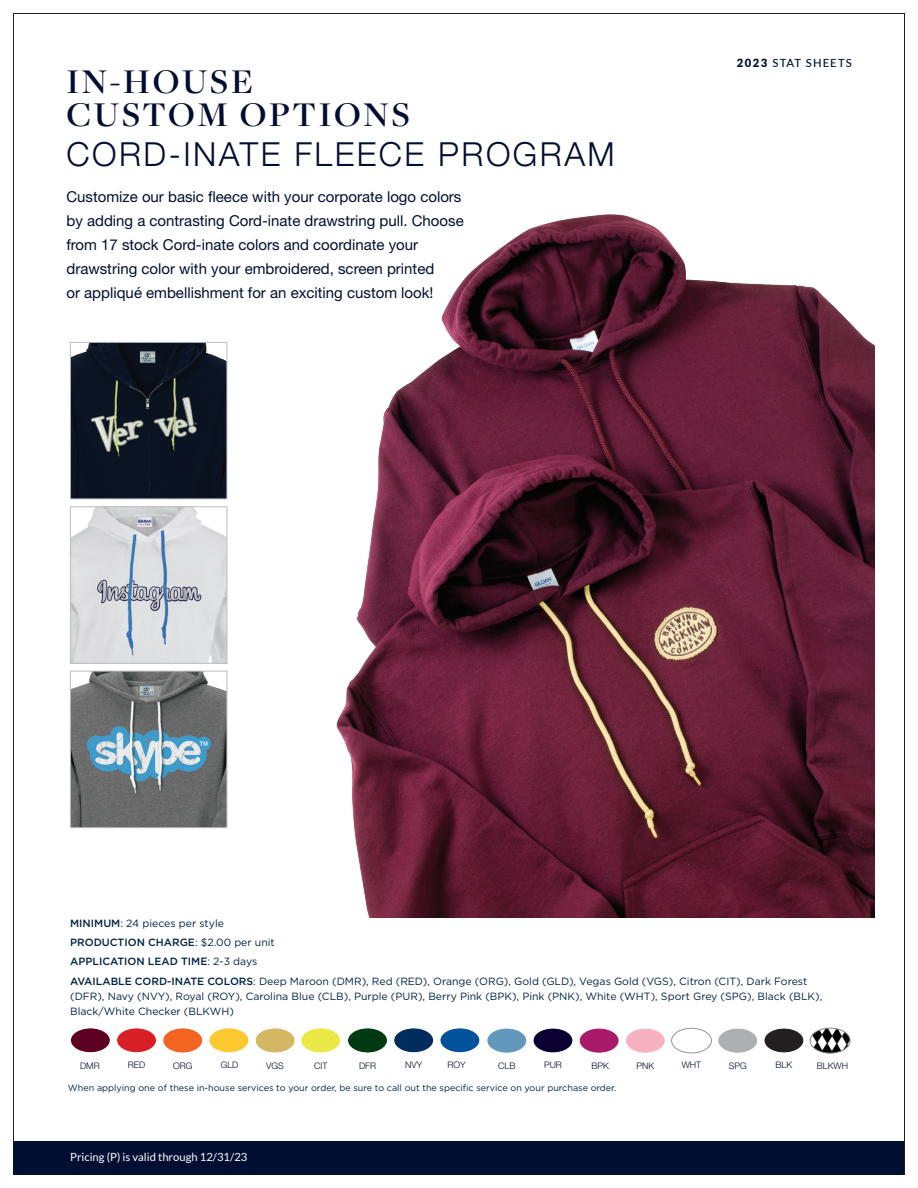
<style>
.page{position:relative;width:918px;height:1188px;background:#fff}
.page>*{position:absolute;margin:0;border:0;box-sizing:border-box;transform-origin:0 0}
.t1{font:600 36px/33px "Freight Disp Pro";letter-spacing:.075em;color:#000e31}
.t2{font:300 33px "Helvetica Neue";letter-spacing:.075em;color:#000e31}
.Intro_Copy{font:15px/24px "Helvetica Neue LT Std";color:#000e31}
.t3{font:11.25px "Lato";color:#fff}
.t4{font:500 11.25px "Lato";letter-spacing:.095em;color:#000e31}
.t5{font:900 11.25px "Lato";color:#000e31}
.General_Info{font:10.5px/15px "Gotham HTF";color:#002245}
.General_Info-2{font:500 10.5px "Gotham HTF";color:#002245}
.t6{font:10.5px "Lato";letter-spacing:.03em;color:#fff}
.Small_Copy{font:9px "Gotham HTF";color:#002245}
.t7{font:300 9px "Helvetica Neue LT Std";color:#000e31}
.s1{font-weight:900}
.s2{font-weight:500}
.s3{font-weight:400}
</style>
<div class="page">
<div style="left:14px;top:1141px;width:890px;height:33px;background:#000e31"></div>
<img style="left:72px;top:344px;width:153px;height:153px">
<div style="left:70px;top:342px;width:157px;height:157px;border:1px solid #bcbdc0"></div>
<img style="left:72px;top:509px;width:153px;height:152px">
<div style="left:70px;top:507px;width:157px;height:156px;border:1px solid #bcbdc0"></div>
<img style="left:72px;top:673px;width:153px;height:153px">
<div style="left:70px;top:671px;width:157px;height:157px;border:1px solid #bcbdc0"></div>
<div style="left:394px;top:1028px;width:40px;height:25px;background:#002d5e;border-radius:50%"></div>
<div style="left:394px;top:1028px;width:40px;height:25px;border:1px solid #fff;border-radius:50%"></div>
<div style="left:117px;top:1028px;width:39px;height:25px;background:#d91f26;border-radius:50%"></div>
<div style="left:116px;top:1028px;width:41px;height:25px;border:1px solid #fff;border-radius:50%"></div>
<div style="left:440px;top:1028px;width:40px;height:25px;background:#01519b;border-radius:50%"></div>
<div style="left:440px;top:1028px;width:40px;height:25px;border:1px solid #fff;border-radius:50%"></div>
<div style="left:209px;top:1028px;width:40px;height:25px;background:#fec830;border-radius:50%"></div>
<div style="left:209px;top:1028px;width:40px;height:25px;border:1px solid #fff;border-radius:50%"></div>
<div style="left:70px;top:1028px;width:40px;height:25px;background:#5e0021;border-radius:50%"></div>
<div style="left:70px;top:1028px;width:41px;height:25px;border:1px solid #fff;border-radius:50%"></div>
<div style="left:163px;top:1028px;width:40px;height:25px;background:#f36421;border-radius:50%"></div>
<div style="left:163px;top:1028px;width:40px;height:25px;border:1px solid #fff;border-radius:50%"></div>
<div style="left:348px;top:1028px;width:39px;height:25px;background:#003912;border-radius:50%"></div>
<div style="left:347px;top:1028px;width:41px;height:25px;border:1px solid #fff;border-radius:50%"></div>
<div style="left:255px;top:1028px;width:40px;height:25px;background:#d4b762;border-radius:50%"></div>
<div style="left:255px;top:1028px;width:40px;height:25px;border:1px solid #fff;border-radius:50%"></div>
<div style="left:764px;top:1028px;width:40px;height:25px;background:#231f20;border-radius:50%"></div>
<div style="left:764px;top:1028px;width:40px;height:25px;border:1px solid #fff;border-radius:50%"></div>
<div style="left:671px;top:1028px;width:41px;height:25px;border:1px solid #939598;border-radius:50%"></div>
<div style="left:533px;top:1028px;width:40px;height:25px;background:#0c0032;border-radius:50%"></div>
<div style="left:533px;top:1028px;width:40px;height:25px;border:1px solid #fff;border-radius:50%"></div>
<div style="left:625px;top:1028px;width:40px;height:25px;background:#f7b2c1;border-radius:50%"></div>
<div style="left:625px;top:1028px;width:41px;height:25px;border:1px solid #fff;border-radius:50%"></div>
<div style="left:487px;top:1028px;width:40px;height:25px;background:#6298bc;border-radius:50%"></div>
<div style="left:487px;top:1028px;width:40px;height:25px;border:1px solid #fff;border-radius:50%"></div>
<img style="left:811px;top:1028px;width:39px;height:25px">
<div style="left:810px;top:1028px;width:40px;height:26px;border:1px solid #808285;border-radius:50%"></div>
<div style="left:579px;top:1028px;width:40px;height:25px;background:#a91a68;border-radius:50%"></div>
<div style="left:579px;top:1028px;width:40px;height:25px;border:1px solid #fff;border-radius:50%"></div>
<div style="left:718px;top:1028px;width:40px;height:25px;background:#aeafb3;border-radius:50%"></div>
<div style="left:718px;top:1028px;width:40px;height:25px;border:1px solid #fff;border-radius:50%"></div>
<div style="left:301px;top:1028px;width:40px;height:25px;background:#ebe946;border-radius:50%"></div>
<div style="left:301px;top:1028px;width:40px;height:25px;border:1px solid #fff;border-radius:50%"></div>
<img style="left:336px;top:214px;width:539px;height:704px">
<div style="left:70px;top:1141px;width:306px;height:34px;background:#000e31"></div>
<p class="t1" style="left:66px;top:64px;width:345px">IN-HOUSE<br>CUSTOM OPTIONS</p>
<p class="t2" style="left:66px;top:127px;width:550px">CORD-INATE FLEECE PROGRAM</p>
<p class="Intro_Copy" style="left:66px;top:185px;width:399px">Customize our basic fleece with your corporate logo colors by adding a contrasting Cord-inate drawstring pull. Choose from 17 stock Cord-inate colors and coordinate your drawstring color with your embroidered, screen printed<br>or appliqué embellishment for an exciting custom look!</p>
<p class="t4" style="left:737px;top:55px;width:117px"><span class="s1">2023</span> STAT SHEETS</p>
<p class="t5" style="left:760px;top:57px;width:8px">2</p>
<p class="General_Info" style="left:70px;top:915px;width:155px"><span class="s2">MINIMUM</span>: 24 pieces per style</p>
<p class="General_Info-2" style="left:70px;top:936px;width:206px">PRODUCTION CHARGE<span class="s3">: $2.00 per unit</span></p>
<p class="General_Info-2" style="left:70px;top:956px;width:189px">APPLICATION LEAD TIME<span class="s3">: 2-3 days</span></p>
<p class="General_Info" style="left:70px;top:973px;width:754px"><span class="s2">AVAILABLE CORD-INATE COLORS</span>: Deep Maroon (DMR), Red (RED), Orange (ORG), Gold (GLD), Vegas Gold (VGS), Citron (CIT), Dark Forest (DFR), Navy (NVY), Royal (ROY), Carolina Blue (CLB), Purple (PUR), Berry Pink (BPK), Pink (PNK), White (WHT), Sport Grey (SPG), Black (BLK),<br>Black/White Checker (BLKWH)</p>
<p class="t7" style="left:80px;top:1060px;width:21px">DMR</p>
<p class="t7" style="left:128px;top:1059px;width:19px">RED</p>
<p class="t7" style="left:173px;top:1060px;width:21px">ORG</p>
<p class="t7" style="left:221px;top:1059px;width:19px">GLD</p>
<p class="t7" style="left:266px;top:1060px;width:19px">VGS</p>
<p class="t7" style="left:314px;top:1060px;width:15px">CIT</p>
<p class="t7" style="left:359px;top:1060px;width:18px">DFR</p>
<p class="t7" style="left:405px;top:1059px;width:19px">NVY</p>
<p class="t7" style="left:448px;top:1059px;width:20px">ROY</p>
<p class="t7" style="left:498px;top:1060px;width:19px">CLB</p>
<p class="t7" style="left:544px;top:1060px;width:19px">PUR</p>
<p class="t7" style="left:591px;top:1060px;width:19px">BPK</p>
<p class="t7" style="left:636px;top:1060px;width:19px">PNK</p>
<p class="t7" style="left:682px;top:1060px;width:21px">WHT</p>
<p class="t7" style="left:729px;top:1060px;width:20px">SPG</p>
<p class="t7" style="left:776px;top:1060px;width:18px">BLK</p>
<p class="t7" style="left:817px;top:1060px;width:33px">BLKWH</p>
<p class="Small_Copy" style="left:68px;top:1083px;width:550px">When applying one of these in-house services to your order, be sure to call out the specific service on your purchase order.</p>
<p class="t3" style="left:70px;top:1150px;width:179px">Pricing (P) is valid through 12/31/23</p>
<p class="t6" style="left:71px;top:1152px;width:182px">Net pricing is valid through 12/31/22</p>
</div>
